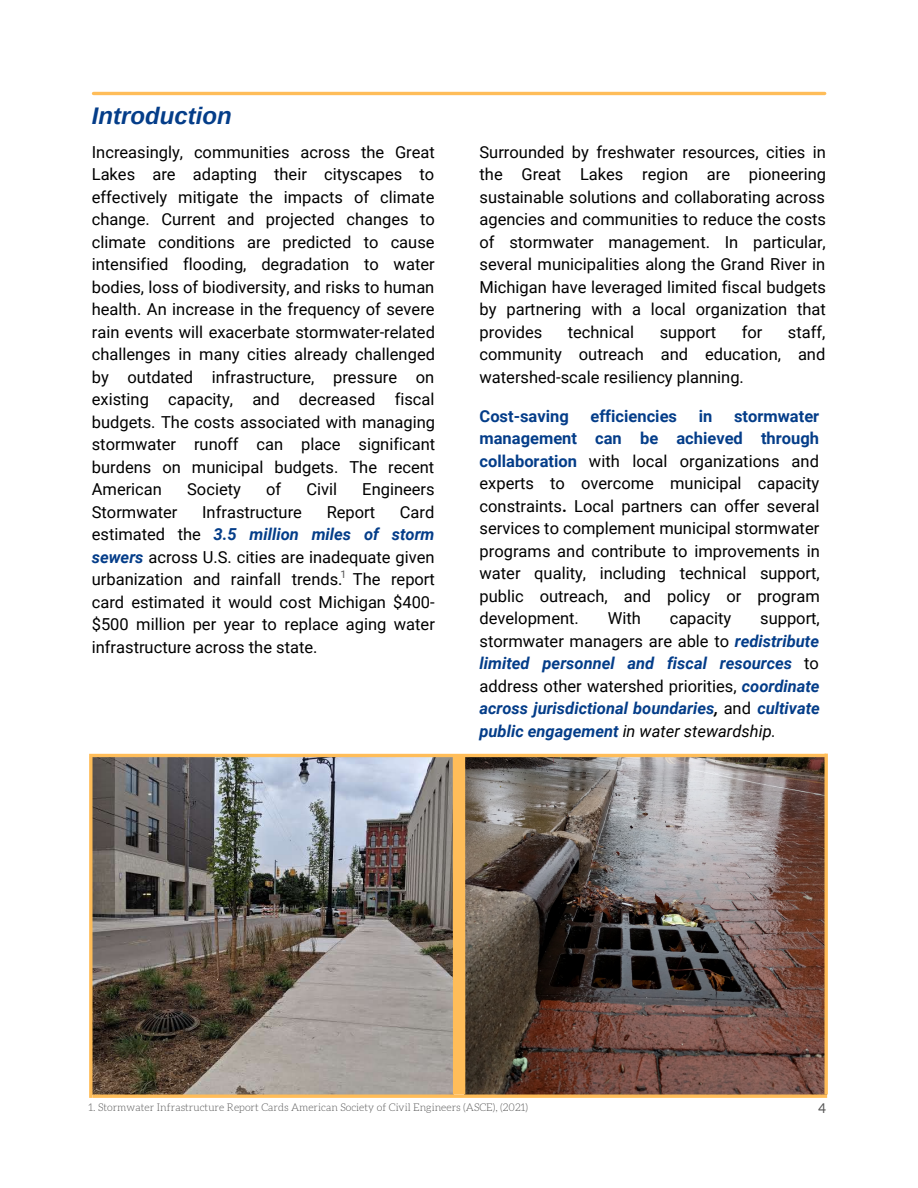
<style>
.page{position:relative;width:918px;height:1188px;background:#fff}
.page>*{position:absolute;margin:0;border:0;box-sizing:border-box;transform-origin:0 0}
.t1{font:italic 700 24px "Arimo";color:#043d89}
.t2{font:16.5px/22.5px "Roboto";color:#000;text-align:justify}
.t3{font:italic 700 16.5px/22.5px "Roboto";color:#043d89;text-align:justify}
.t4{font:700 16.5px "Roboto";color:#043d89}
.t5{font:13.5px "Aleo";color:#545454}
.t6{font:300 10.5px "Aleo";color:#545454}
.t7{font:10.5px "Roboto";color:#545454}
.s1{font-weight:700;font-style:italic;color:#043d89}
.s2{font-weight:700;color:#043d89}
.s3{font-weight:700}
.s4{font-weight:400;font-style:normal;color:#000}
.s5{color:#000}
.s6{font-weight:400;color:#000}
</style>
<div class="page">
<hr style="left:93px;top:92px;width:732px;height:3px;background:#ffbd59">
<img style="left:465px;top:757px;width:360px;height:337px">
<img style="left:93px;top:757px;width:360px;height:337px">
<hr style="left:89px;top:754px;width:737px;height:3px;background:#ffbd59">
<div style="left:453px;top:756px;width:12px;height:339px;background:#ffbd59"></div>
<hr style="left:93px;top:1095px;width:734px;height:3px;background:#ffbd59">
<hr style="left:825px;top:754px;width:3px;height:341px;background:#ffbd59">
<svg style="left:89px;top:757px;width:4px;height:341px"></svg>
<h1 class="t1" style="left:92px;top:102px;width:141px">Introduction</h1>
<p class="t2" style="left:92px;top:141px;width:345px">Increasingly, communities across the Great Lakes are adapting their cityscapes to effectively mitigate the impacts of climate change. Current and projected changes to climate conditions are predicted to cause intensified flooding, degradation to water bodies, loss of biodiversity, and risks to human health. An increase in the frequency of severe rain events will exacerbate stormwater-related challenges in many cities already challenged by outdated infrastructure, pressure on existing capacity, and decreased fiscal budgets. The costs associated with managing stormwater runoff can place significant burdens on municipal budgets. The recent American</p>
<p class="t2" style="left:187px;top:478px;width:55px">Society</p>
<p class="t2" style="left:266px;top:478px;width:17px">of</p>
<p class="t2" style="left:306px;top:478px;width:32px">Civil</p>
<p class="t2" style="left:362px;top:478px;width:74px">Engineers</p>
<p class="t2" style="left:92px;top:501px;width:87px">Stormwater</p>
<p class="t2" style="left:202px;top:501px;width:101px">Infrastructure</p>
<p class="t2" style="left:327px;top:501px;width:50px">Report</p>
<p class="t2" style="left:92px;top:501px;width:345px;text-indent:308px">Card estimated the <span class="s1">3.5 million miles of storm sewers</span> across U.S. cities are inadequate given urbanization and rainfall trends. The report card estimated it would cost Michigan $400- $500 million per year to replace aging water infrastructure across the state.</p>
<p class="t7" style="left:340px;top:568px;width:7px">1</p>
<p class="t2" style="left:480px;top:141px;width:348px">Surrounded by freshwater resources, cities in the Great Lakes region are pioneering sustainable solutions and collaborating across agencies and communities to reduce the costs of stormwater management. In particular, several municipalities along the Grand River in Michigan have leveraged limited fiscal budgets by partnering with a local organization that provides</p>
<p class="t2" style="left:480px;top:321px;width:347px;text-indent:308px">staff, community outreach and education, and watershed-scale resiliency planning.</p>
<p class="t2" style="left:568px;top:321px;width:68px">technical</p>
<p class="t2" style="left:660px;top:321px;width:58px">support</p>
<p class="t2" style="left:742px;top:321px;width:22px">for</p>
<p class="t4" style="left:480px;top:407px;width:91px">Cost-saving</p>
<p class="t4" style="left:590px;top:407px;width:88px">efficiencies</p>
<p class="t4" style="left:699px;top:407px;width:15px">in</p>
<p class="t2" style="left:480px;top:405px;width:342px;text-indent:255px"><span class="s2">stormwater management can be achieved through collaboration</span> with local organizations and experts to overcome municipal capacity constraints<span class="s3">.</span> Local partners can offer several services to complement municipal stormwater programs and contribute to improvements in water quality, including technical support, public outreach, and policy or program development.</p>
<p class="t2" style="left:608px;top:608px;width:35px">With</p>
<p class="t2" style="left:670px;top:608px;width:63px">capacity</p>
<p class="t3" style="left:480px;top:608px;width:342px;text-indent:281px"><span class="s4">support, stormwater managers are able to</span> redistribute limited personnel and fiscal resources <span class="s4">to address other watershed priorities,</span> coordinate across jurisdictional boundaries<span class="s5">,</span> <span class="s4">and</span> cultivate public engagement <span class="s6">in water stewardship.</span></p>
<p class="t6" style="left:88px;top:1103px;width:441px">1. Stormwater Infrastructure Report Cards American Society of Civil Engineers (ASCE), (2021)</p>
<p class="t5" style="left:818px;top:1101px;width:9px">4</p>
</div>
